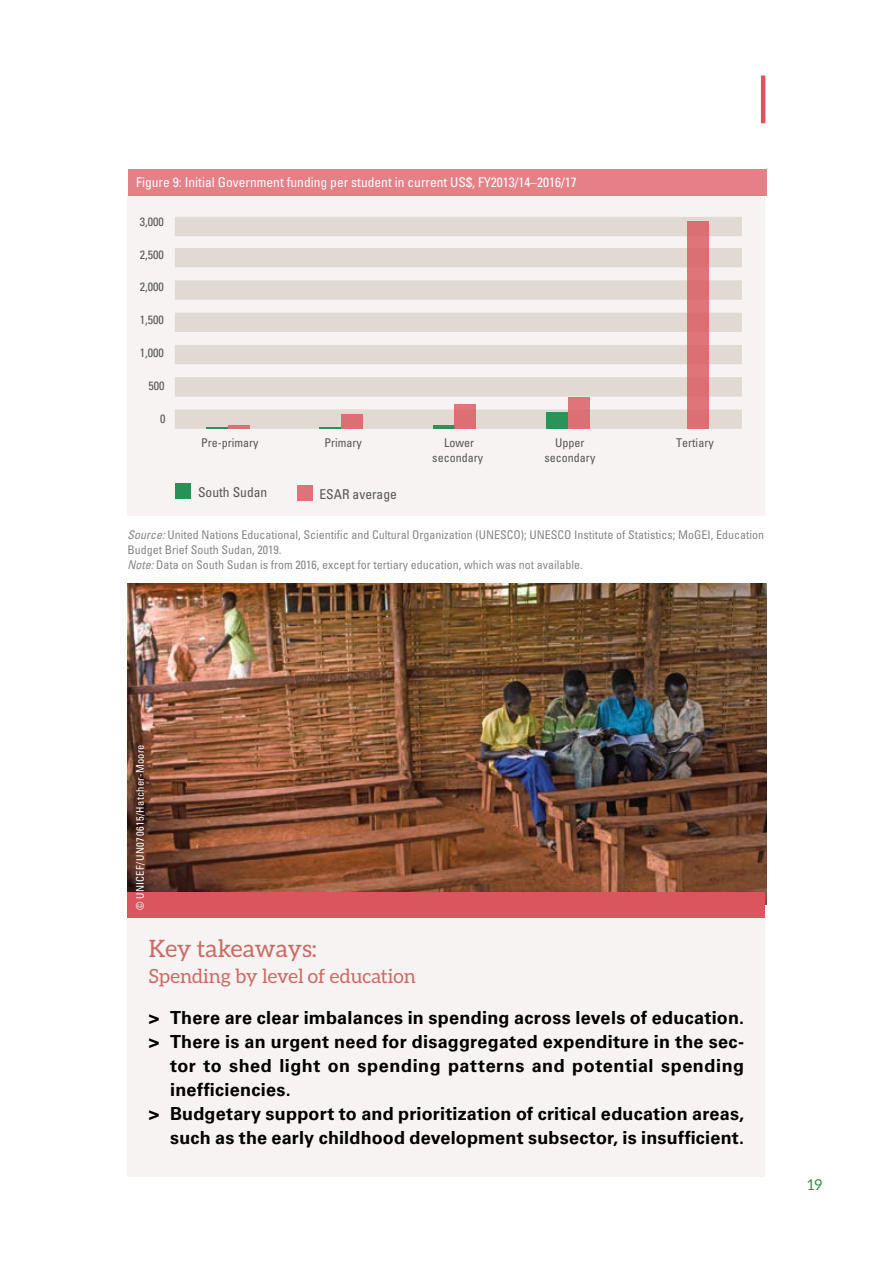
<style>
.page{position:relative;width:893px;height:1263px;background:#fff}
.page>*{position:absolute;margin:0;border:0;box-sizing:border-box;transform-origin:0 0}
.t1{font:24px "Aleo";color:#cb6a65}
.t2{font:19.5px "Aleo";color:#cb6a65}
.t3{font:700 18px "Univers LT Std";letter-spacing:.015em;color:#000}
.t4{font:15px "Aleo";color:#369054}
.t5{font:condensed 13.5px "Univers LT Std";color:#fff}
.t6{font:condensed 13.5px "Univers LT Std";color:#575756}
.t7{font:condensed 12px/15px "Univers LT Std";color:#878787}
.t8{font:condensed 12px/14.4px "Univers";color:#575756;text-align:center}
.t9{font:condensed 12px "Univers LT Std";color:#575756}
.t10{font:condensed 10.5px "Univers LT Std";letter-spacing:.03em;color:#fff}
.s1{font-style:italic}
</style>
<div class="page">
<hr style="left:761px;top:76px;width:4px;height:47px;background:#da555d">
<img style="left:128px;top:583px;width:638px;height:321px">
<div style="left:128px;top:917px;width:637px;height:260px;background:#f6f3f2"></div>
<div style="left:128px;top:892px;width:637px;height:26px;background:#da555d"></div>
<div style="left:128px;top:195px;width:637px;height:321px;background:#f6f3f2"></div>
<div style="left:175px;top:248px;width:567px;height:19px;background:#e1dad3"></div>
<div style="left:175px;top:280px;width:567px;height:20px;background:#e1dad3"></div>
<div style="left:175px;top:313px;width:567px;height:19px;background:#e1dad3"></div>
<div style="left:175px;top:345px;width:567px;height:19px;background:#e1dad3"></div>
<div style="left:175px;top:377px;width:567px;height:19px;background:#e1dad3"></div>
<div style="left:175px;top:409px;width:567px;height:20px;background:#e1dad3"></div>
<div style="left:175px;top:217px;width:567px;height:19px;background:#e1dad3"></div>
<div style="left:687px;top:221px;width:22px;height:208px;background:#db6f74"></div>
<div style="left:546px;top:412px;width:22px;height:17px;background:#2d9259"></div>
<div style="left:568px;top:398px;width:21px;height:31px;background:#db6f74"></div>
<hr style="left:433px;top:425px;width:21px;height:4px;background:#2d9259">
<div style="left:454px;top:404px;width:22px;height:25px;background:#db6f74"></div>
<hr style="left:319px;top:427px;width:22px;height:2px;background:#00803b">
<div style="left:341px;top:414px;width:22px;height:15px;background:#db6f74"></div>
<hr style="left:206px;top:427px;width:22px;height:2px;background:#00803b">
<hr style="left:228px;top:425px;width:22px;height:4px;background:#db6f74">
<div style="left:175px;top:484px;width:15px;height:15px;background:#279258"></div>
<div style="left:297px;top:485px;width:16px;height:15px;background:#df7379"></div>
<div style="left:128px;top:169px;width:638px;height:27px;background:#e38187"></div>
<p class="t5" style="left:136px;top:174px;width:442px">Figure 9: Initial Government funding per student in current US$, FY2013/14–2016/17</p>
<p class="t9" style="left:140px;top:214px;width:26px">3,000</p>
<p class="t9" style="left:140px;top:247px;width:26px">2,500</p>
<p class="t9" style="left:140px;top:279px;width:26px">2,000</p>
<p class="t9" style="left:140px;top:312px;width:26px">1,500</p>
<p class="t9" style="left:140px;top:345px;width:26px">1,000</p>
<p class="t9" style="left:148px;top:378px;width:18px">500</p>
<p class="t9" style="left:160px;top:411px;width:7px">0</p>
<p class="t8" style="left:201px;top:435px;width:59px">Pre-primary</p>
<p class="t8" style="left:324px;top:435px;width:39px">Primary</p>
<p class="t8" style="left:544px;top:435px;width:52px">Upper secondary</p>
<p class="t8" style="left:676px;top:435px;width:39px">Tertiary</p>
<p class="t8" style="left:432px;top:435px;width:52px">Lower secondary</p>
<p class="t6" style="left:198px;top:484px;width:71px">South Sudan</p>
<p class="t6" style="left:319px;top:486px;width:79px">ESAR average</p>
<p class="t7" style="left:128px;top:527px;width:638px"><span class="s1">Source:</span> United Nations Educational, Scientific and Cultural Organization (UNESCO); UNESCO Institute of Statistics; MoGEI, Education<br>Budget Brief South Sudan, 2019.<br><span class="s1">Note:</span> Data on South Sudan is from 2016, except for tertiary education, which was not available.</p>
<p class="t10" style="left:133px;top:910px;width:167px;rotate:-90deg">© UNICEF/UN070615/Hatcher-Moore</p>
<h1 class="t1" style="left:149px;top:935px;width:169px">Key takeaways:</h1>
<p class="t2" style="left:149px;top:965px;width:269px">Spending by level of education</p>
<p class="t3" style="left:149px;top:1007px;width:597px">&gt; There are clear imbalances in spending across levels of education.</p>
<p class="t3" style="left:149px;top:1031px;width:597px">&gt; There is an urgent need for disaggregated expenditure in the sec-</p>
<p class="t3" style="left:170px;top:1055px;width:576px">tor to shed light on spending patterns and potential spending</p>
<p class="t3" style="left:170px;top:1079px;width:122px">inefficiencies.</p>
<p class="t3" style="left:149px;top:1103px;width:597px">&gt; Budgetary support to and prioritization of critical education areas,</p>
<p class="t3" style="left:170px;top:1127px;width:576px">such as the early childhood development subsector, is insufficient.</p>
<p class="t4" style="left:808px;top:1176px;width:16px">19</p>
</div>
